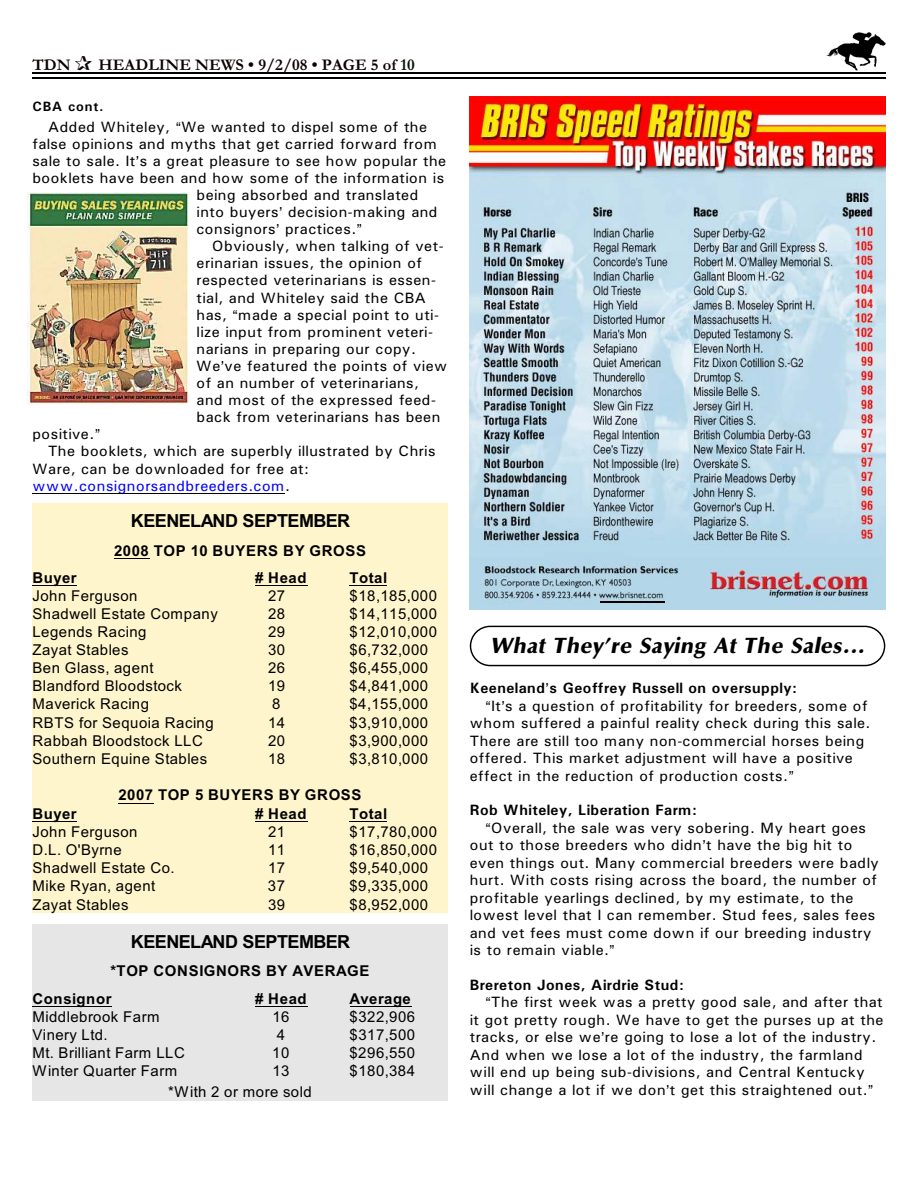
<style>
.page{position:relative;width:918px;height:1188px;background:#fff}
.page>*{position:absolute;margin:0;border:0;box-sizing:border-box;transform-origin:0 0}
.t1{font:italic 800 22.35px "Optane";color:#000}
.t2{font:700 18px "Arial";letter-spacing:-.025em;color:#000}
.t3{font:700 16.5px "Garamond";letter-spacing:.005em;color:#0f0000}
.t4{font:15px/17.4px "Univers";letter-spacing:.03em;color:#000}
.t5{font:15px "Arial";letter-spacing:.035em;color:#000}
.t6{font:700 15px/27.2px "Arial";letter-spacing:.04em;color:#000}
.t7{font:700 15px "Univers";letter-spacing:.03em;color:#000}
.t8{font:15px "Univers";letter-spacing:.035em;color:#00f}
.t9{font:700 13.5px "Univers";letter-spacing:.065em;color:#000}
.s1{color:#001400}
.s2{color:#000}
</style>
<div class="page">
<img style="left:826px;top:32px;width:60px;height:38px">
<hr style="left:32px;top:72px;width:853px;height:1px;background:#000">
<hr style="left:32px;top:77px;width:853px;height:2px;background:#000">
<div style="left:470px;top:626px;width:415px;height:40px;border:1px solid #000;border-radius:20px"></div>
<hr style="left:32px;top:493px;width:253px;height:1px;background:#000">
<img style="left:470px;top:97px;width:416px;height:513px">
<hr style="left:600px;top:602px;width:65px;height:1px;background:#000">
<img style="left:28px;top:193px;width:160px;height:212px">
<div style="left:32px;top:504px;width:416px;height:409px;background:#fff5cc"></div>
<hr style="left:114px;top:558px;width:35px;height:1px;background:#000">
<hr style="left:32px;top:585px;width:45px;height:1px;background:#000">
<hr style="left:255px;top:585px;width:52px;height:1px;background:#000">
<hr style="left:350px;top:585px;width:37px;height:1px;background:#000">
<hr style="left:118px;top:803px;width:36px;height:1px;background:#000">
<hr style="left:32px;top:822px;width:45px;height:1px;background:#000">
<hr style="left:255px;top:822px;width:52px;height:1px;background:#000">
<hr style="left:350px;top:822px;width:37px;height:1px;background:#000">
<div style="left:32px;top:924px;width:416px;height:177px;background:#e6e6e6"></div>
<hr style="left:32px;top:1006px;width:80px;height:1px;background:#000">
<hr style="left:255px;top:1006px;width:52px;height:1px;background:#000">
<hr style="left:350px;top:1006px;width:61px;height:1px;background:#000">
<p class="t3" style="left:32px;top:59px;width:40px">TDN</p>
<p class="t3" style="left:98px;top:59px;width:318px">HEADLINE NEWS • 9/2/08 • PAGE 5 of <span class="s1">10</span></p>
<p class="t9" style="left:32px;top:102px;width:73px">CBA cont.</p>
<p class="t4" style="left:48px;top:119px;width:381px">Added Whiteley, We wanted to dispel some of the</p>
<p class="t4" style="left:32px;top:136px;width:406px">false opinions and myths that get carried forward from</p>
<p class="t4" style="left:32px;top:153px;width:415px">sale to sale. It s a great pleasure to see how popular the</p>
<p class="t4" style="left:32px;top:170px;width:413px">booklets have been and how some of the information is</p>
<p class="t4" style="left:197px;top:187px;width:223px">being absorbed and translated</p>
<p class="t4" style="left:197px;top:205px;width:242px">into buyers decision-making and</p>
<p class="t4" style="left:197px;top:222px;width:161px">consignors practices.</p>
<p class="t4" style="left:212px;top:239px;width:233px">Obviously, when talking of vet-</p>
<p class="t4" style="left:197px;top:256px;width:227px">erinarian issues, the opinion of</p>
<p class="t4" style="left:197px;top:273px;width:241px">respected veterinarians is essen-</p>
<p class="t4" style="left:197px;top:290px;width:231px">tial, and Whiteley said the CBA</p>
<p class="t4" style="left:197px;top:307px;width:244px">has, made a special point to uti-</p>
<p class="t4" style="left:197px;top:324px;width:238px">lize input from prominent veteri-</p>
<p class="t4" style="left:197px;top:341px;width:221px">narians in preparing our copy.</p>
<p class="t4" style="left:197px;top:358px;width:252px">We ve featured the points of view</p>
<p class="t4" style="left:197px;top:376px;width:224px">of an number of veterinarians,</p>
<p class="t4" style="left:197px;top:393px;width:241px">and most of the expressed feed-</p>
<p class="t4" style="left:197px;top:410px;width:245px">back from veterinarians has been</p>
<p class="t4" style="left:32px;top:427px;width:63px">positive.</p>
<p class="t4" style="left:48px;top:444px;width:389px">The booklets, which are superbly illustrated by Chris</p>
<p class="t4" style="left:32px;top:461px;width:278px">Ware, can be downloaded for free at:</p>
<p class="t8" style="left:32px;top:480px;width:259px">www.consignorsandbreeders.com<span class="s2">.</span></p>
<p class="t2" style="left:131px;top:514px;width:221px">KEENELAND SEPTEMBER</p>
<p class="t6" style="left:114px;top:538px;width:253px">2008 TOP 10 BUYERS BY GROSS</p>
<p class="t6" style="left:32px;top:565px;width:46px">Buyer</p>
<p class="t6" style="left:255px;top:565px;width:53px"># Head</p>
<p class="t6" style="left:350px;top:565px;width:39px">Total</p>
<p class="t5" style="left:32px;top:590px;width:107px">John Ferguson</p>
<p class="t5" style="left:268px;top:590px;width:19px">27</p>
<p class="t5" style="left:350px;top:590px;width:89px">$18,185,000</p>
<p class="t5" style="left:32px;top:608px;width:187px">Shadwell Estate Company</p>
<p class="t5" style="left:268px;top:608px;width:19px">28</p>
<p class="t5" style="left:350px;top:608px;width:89px">$14,115,000</p>
<p class="t5" style="left:32px;top:626px;width:116px">Legends Racing</p>
<p class="t5" style="left:268px;top:626px;width:19px">29</p>
<p class="t5" style="left:350px;top:626px;width:89px">$12,010,000</p>
<p class="t5" style="left:32px;top:644px;width:98px">Zayat Stables</p>
<p class="t5" style="left:268px;top:644px;width:19px">30</p>
<p class="t5" style="left:350px;top:644px;width:80px">$6,732,000</p>
<p class="t5" style="left:32px;top:662px;width:123px">Ben Glass, agent</p>
<p class="t5" style="left:268px;top:662px;width:19px">26</p>
<p class="t5" style="left:350px;top:662px;width:80px">$6,455,000</p>
<p class="t5" style="left:32px;top:680px;width:151px">Blandford Bloodstock</p>
<p class="t5" style="left:268px;top:680px;width:19px">19</p>
<p class="t5" style="left:350px;top:680px;width:80px">$4,841,000</p>
<p class="t5" style="left:32px;top:698px;width:118px">Maverick Racing</p>
<p class="t5" style="left:272px;top:698px;width:10px">8</p>
<p class="t5" style="left:349px;top:698px;width:80px">$4,155,000</p>
<p class="t5" style="left:32px;top:717px;width:183px">RBTS for Sequoia Racing</p>
<p class="t5" style="left:268px;top:717px;width:19px">14</p>
<p class="t5" style="left:350px;top:717px;width:80px">$3,910,000</p>
<p class="t5" style="left:32px;top:735px;width:172px">Rabbah Bloodstock LLC</p>
<p class="t5" style="left:268px;top:735px;width:19px">20</p>
<p class="t5" style="left:350px;top:735px;width:80px">$3,900,000</p>
<p class="t5" style="left:32px;top:753px;width:176px">Southern Equine Stables</p>
<p class="t5" style="left:268px;top:753px;width:19px">18</p>
<p class="t5" style="left:350px;top:753px;width:80px">$3,810,000</p>
<p class="t6" style="left:118px;top:783px;width:245px">2007 TOP 5 BUYERS BY GROSS</p>
<p class="t6" style="left:32px;top:802px;width:46px">Buyer</p>
<p class="t6" style="left:255px;top:802px;width:53px"># Head</p>
<p class="t6" style="left:350px;top:802px;width:39px">Total</p>
<p class="t5" style="left:32px;top:826px;width:107px">John Ferguson</p>
<p class="t5" style="left:268px;top:826px;width:19px">21</p>
<p class="t5" style="left:350px;top:826px;width:89px">$17,780,000</p>
<p class="t5" style="left:32px;top:844px;width:91px">D.L. O'Byrne</p>
<p class="t5" style="left:268px;top:844px;width:19px">11</p>
<p class="t5" style="left:350px;top:844px;width:89px">$16,850,000</p>
<p class="t5" style="left:32px;top:862px;width:144px">Shadwell Estate Co.</p>
<p class="t5" style="left:268px;top:862px;width:19px">17</p>
<p class="t5" style="left:350px;top:862px;width:80px">$9,540,000</p>
<p class="t5" style="left:32px;top:880px;width:125px">Mike Ryan, agent</p>
<p class="t5" style="left:268px;top:880px;width:19px">37</p>
<p class="t5" style="left:349px;top:880px;width:80px">$9,335,000</p>
<p class="t5" style="left:32px;top:899px;width:98px">Zayat Stables</p>
<p class="t5" style="left:268px;top:899px;width:19px">39</p>
<p class="t5" style="left:350px;top:899px;width:80px">$8,952,000</p>
<p class="t2" style="left:131px;top:935px;width:221px">KEENELAND SEPTEMBER</p>
<p class="t6" style="left:32px;top:959px;width:339px;text-indent:78px">*TOP CONSIGNORS BY AVERAGE<br>Consignor</p>
<p class="t6" style="left:255px;top:986px;width:53px"># Head</p>
<p class="t6" style="left:350px;top:986px;width:63px">Average</p>
<p class="t5" style="left:32px;top:1011px;width:129px">Middlebrook Farm</p>
<p class="t5" style="left:272px;top:1011px;width:19px">16</p>
<p class="t5" style="left:350px;top:1011px;width:67px">$322,906</p>
<p class="t5" style="left:32px;top:1029px;width:77px">Vinery Ltd.</p>
<p class="t5" style="left:277px;top:1029px;width:10px">4</p>
<p class="t5" style="left:350px;top:1029px;width:67px">$317,500</p>
<p class="t5" style="left:32px;top:1047px;width:154px">Mt. Brilliant Farm LLC</p>
<p class="t5" style="left:272px;top:1047px;width:19px">10</p>
<p class="t5" style="left:349px;top:1047px;width:67px">$296,550</p>
<p class="t5" style="left:32px;top:1065px;width:146px">Winter Quarter Farm</p>
<p class="t5" style="left:272px;top:1065px;width:19px">13</p>
<p class="t5" style="left:350px;top:1065px;width:67px">$180,384</p>
<p class="t5" style="left:168px;top:1086px;width:145px">*With 2 or more sold</p>
<h1 class="t1" style="left:490px;top:633px;width:376px">What They’re Saying At The Sales...</h1>
<p class="t7" style="left:470px;top:683px;width:329px">Keeneland s Geoffrey Russell on oversupply:</p>
<p class="t4" style="left:470px;top:698px;width:402px;text-indent:21px">It s a question of profitability for breeders, some of whom suffered a painful reality check during this sale.<br>There are still too many non-commercial horses being offered. This market adjustment will have a positive effect in the reduction of production costs.</p>
<p class="t7" style="left:470px;top:805px;width:229px">Rob Whiteley, Liberation Farm:</p>
<p class="t4" style="left:470px;top:820px;width:410px;text-indent:21px">Overall, the sale was very sobering. My heart goes out to those breeders who didn t have the big hit to even things out. Many commercial breeders were badly hurt. With costs rising across the board, the number of profitable yearlings declined, by my estimate, to the lowest level that I can remember. Stud fees, sales fees and vet fees must come down if our breeding industry is to remain viable.</p>
<p class="t7" style="left:470px;top:979px;width:216px">Brereton Jones, Airdrie Stud:</p>
<p class="t4" style="left:470px;top:995px;width:415px;text-indent:21px">The first week was a pretty good sale, and after that it got pretty rough. We have to get the purses up at the tracks, or else we re going to lose a lot of the industry.<br>And when we lose a lot of the industry, the farmland will end up being sub-divisions, and Central Kentucky will change a lot if we don t get this straightened out.</p>
</div>
